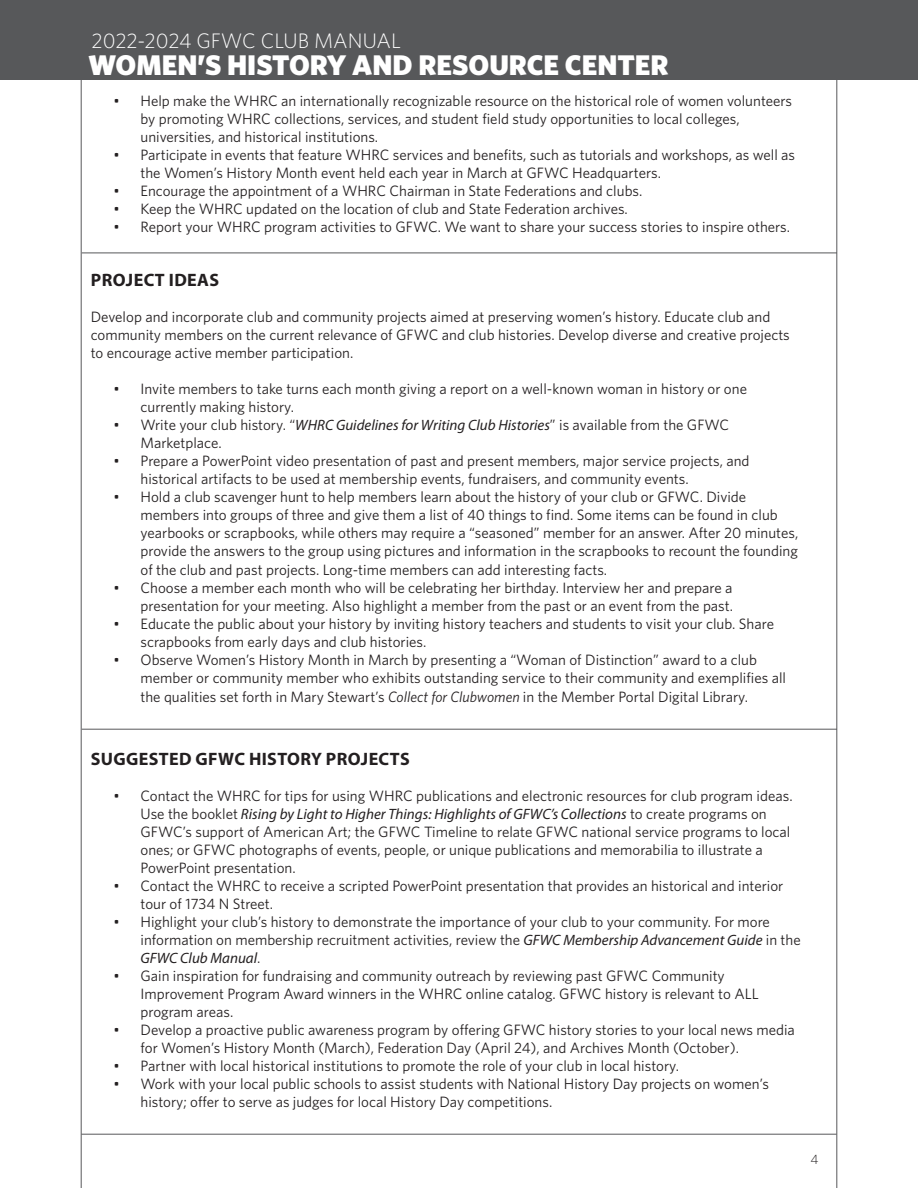
<style>
.page{position:relative;width:918px;height:1188px;background:#fff}
.page>*{position:absolute;margin:0;border:0;box-sizing:border-box;transform-origin:0 0}
.t1{font:900 28.5px "Whitney HTF";color:#fff}
.t2{font:300 21px "Whitney HTF";color:#fff}
.t3{font:700 18px "Myriad Pro";letter-spacing:.02em;color:#231f20}
.t4{font:15px/18px "Whitney HTF";color:#231f20}
.t5{font:italic 15px "Myriad Pro";color:#231f20}
.t6{font:300 13.5px "Whitney HTF";color:#231f20}
.s1{font-family:"Myriad Pro";font-style:italic}
.s2{font-style:italic}
.s3{font-family:"Whitney HTF";font-style:normal}
</style>
<div class="page">
<hr style="left:81px;top:1134px;width:756px;height:1px;background:#57585a">
<hr style="left:837px;top:0;width:1px;height:1188px;background:#57585a">
<hr style="left:81px;top:0;width:1px;height:1188px;background:#57585a">
<div style="left:0;top:0;width:918px;height:80px;background:#57585a"></div>
<hr style="left:82px;top:253px;width:755px;height:1px;background:#57585a">
<hr style="left:82px;top:729px;width:755px;height:1px;background:#57585a">
<h2 class="t2" style="left:92px;top:29px;width:311px">2022-2024 GFWC CLUB MANUAL</h2>
<h1 class="t1" style="left:89px;top:47px;width:582px">WOMEN’S HISTORY AND RESOURCE CENTER</h1>
<p class="t4" style="left:141px;top:92px;width:653px;text-indent:-27px">• Help make the WHRC an internationally recognizable resource on the historical role of women volunteers by promoting WHRC collections, services, and student field study opportunities to local colleges, universities, and historical institutions.</p>
<p class="t4" style="left:141px;top:146px;width:656px;text-indent:-27px">• Participate in events that feature WHRC services and benefits, such as tutorials and workshops, as well as the Women’s History Month event held each year in March at GFWC Headquarters.</p>
<p class="t4" style="left:114px;top:182px;width:530px">• Encourage the appointment of a WHRC Chairman in State Federations and clubs.</p>
<p class="t4" style="left:114px;top:200px;width:516px">• Keep the WHRC updated on the location of club and State Federation archives.</p>
<p class="t4" style="left:114px;top:218px;width:678px">• Report your WHRC program activities to GFWC. We want to share your success stories to inspire others.</p>
<p class="t3" style="left:91px;top:269px;width:130px">PROJECT IDEAS</p>
<p class="t4" style="left:91px;top:308px;width:701px">Develop and incorporate club and community projects aimed at preserving women’s history. Educate club and community members on the current relevance of GFWC and club histories. Develop diverse and creative projects to encourage active member participation.</p>
<p class="t4" style="left:141px;top:380px;width:608px;text-indent:-27px">• Invite members to take turns each month giving a report on a well-known woman in history or one currently making history.</p>
<p class="t4" style="left:141px;top:416px;width:590px;text-indent:-27px">• Write your club history. “<span class="s1">WHRC Guidelines for Writing Club Histories</span>” is available from the GFWC<br>Marketplace.</p>
<p class="t4" style="left:141px;top:452px;width:611px;text-indent:-27px">• Prepare a PowerPoint video presentation of past and present members, major service projects, and historical artifacts to be used at membership events, fundraisers, and community events.</p>
<p class="t4" style="left:141px;top:488px;width:659px;text-indent:-27px">• Hold a club scavenger hunt to help members learn about the history of your club or GFWC. Divide members into groups of three and give them a list of 40 things to find. Some items can be found in club yearbooks or scrapbooks, while others may require a “seasoned” member for an answer. After 20 minutes, provide the answers to the group using pictures and information in the scrapbooks to recount the founding of the club and past projects. Long-time members can add interesting facts.</p>
<p class="t4" style="left:114px;top:579px;width:621px;text-align:right">• Choose a member each month who will be celebrating her birthday. Interview her and prepare a presentation for your meeting. Also highlight a member from the past or an event from the past.</p>
<p class="t4" style="left:141px;top:615px;width:635px;text-indent:-27px">• Educate the public about your history by inviting history teachers and students to visit your club. Share scrapbooks from early days and club histories.</p>
<p class="t4" style="left:141px;top:650px;width:647px;text-indent:-27px">• Observe Women’s History Month in March by presenting a “Woman of Distinction” award to a club member or community member who exhibits outstanding service to their community and exemplifies all the qualities set forth in Mary Stewart’s <span class="s2">Collect for Clubwomen</span> in the Member Portal Digital Library.</p>
<p class="t3" style="left:91px;top:747px;width:320px">SUGGESTED GFWC HISTORY PROJECTS</p>
<p class="t4" style="left:114px;top:787px;width:681px">• Contact the WHRC for tips for using WHRC publications and electronic resources for club program ideas.</p>
<p class="t5" style="left:141px;top:805px;width:628px"><span class="s3">Use the booklet</span> Rising by Light to Higher Things: Highlights of GFWC’s Collections <span class="s3">to create programs on</span></p>
<p class="t4" style="left:141px;top:823px;width:651px">GFWC’s support of American Art; the GFWC Timeline to relate GFWC national service programs to local ones; or GFWC photographs of events, people, or unique publications and memorabilia to illustrate a<br>PowerPoint presentation.</p>
<p class="t4" style="left:141px;top:877px;width:644px;text-indent:-27px">• Contact the WHRC to receive a scripted PowerPoint presentation that provides an historical and interior tour of 1734 N Street.</p>
<p class="t4" style="left:141px;top:913px;width:662px;text-indent:-27px">• Highlight your club’s history to demonstrate the importance of your club to your community. For more information on membership recruitment activities, review the <span class="s1">GFWC Membership Advancement Guide</span> in the</p>
<p class="t5" style="left:141px;top:949px;width:121px">GFWC Club Manual<span class="s3">.</span></p>
<p class="t4" style="left:141px;top:967px;width:620px;text-indent:-27px">• Gain inspiration for fundraising and community outreach by reviewing past GFWC Community<br>Improvement Program Award winners in the WHRC online catalog. GFWC history is relevant to ALL program areas.</p>
<p class="t4" style="left:141px;top:1021px;width:656px;text-indent:-27px">• Develop a proactive public awareness program by offering GFWC history stories to your local news media for Women’s History Month (March), Federation Day (April 24), and Archives Month (October).</p>
<p class="t4" style="left:114px;top:1057px;width:567px">• Partner with local historical institutions to promote the role of your club in local history.</p>
<p class="t4" style="left:141px;top:1075px;width:630px;text-indent:-27px">• Work with your local public schools to assist students with National History Day projects on women’s history; offer to serve as judges for local History Day competitions.</p>
<p class="t6" style="left:811px;top:1152px;width:10px">4</p>
</div>
